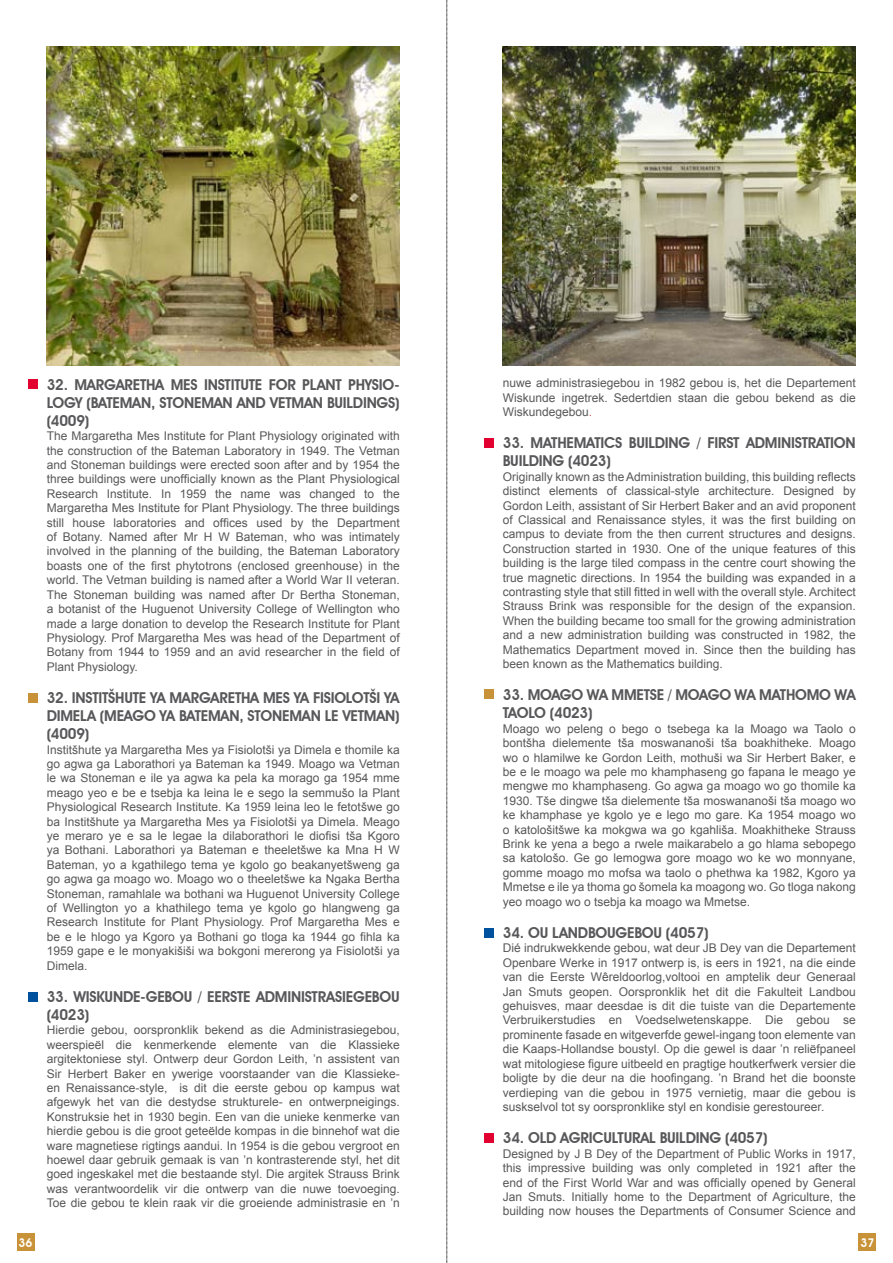
<style>
.page{position:relative;width:893px;height:1263px;background:#fff}
.page>*{position:absolute;margin:0;border:0;box-sizing:border-box;transform-origin:0 0}
.t1{font:600 15px/18px "Avant Garde IT Cby BT";letter-spacing:-.015em;color:#58585a}
.t2{font:12px/14.4px "Arial";color:#58585a;text-align:justify}
.t3{font:600 12px "Avant Garde IT Cby BT";color:#fff}
.s1{color:#e8524d}
</style>
<div class="page">
<div style="left:17px;top:1234px;width:17px;height:17px;background:#c89338"></div>
<div style="left:859px;top:1234px;width:17px;height:17px;background:#c89338"></div>
<svg style="left:447px;top:0;width:1px;height:1263px"></svg>
<img style="left:47px;top:47px;width:353px;height:319px">
<img style="left:503px;top:47px;width:353px;height:319px">
<div style="left:29px;top:379px;width:9px;height:9px;background:#e20030"></div>
<div style="left:29px;top:992px;width:9px;height:9px;background:#00519e"></div>
<div style="left:29px;top:693px;width:9px;height:9px;background:#c89338"></div>
<div style="left:485px;top:438px;width:9px;height:9px;background:#e20030"></div>
<div style="left:485px;top:690px;width:9px;height:9px;background:#c89338"></div>
<div style="left:485px;top:928px;width:9px;height:9px;background:#00519e"></div>
<div style="left:485px;top:1133px;width:9px;height:9px;background:#e20030"></div>
<p class="t1" style="left:47px;top:375px;width:354px;text-align:justify">32 . MARGARETHA MES INSTITUTE FOR PLANT PHYSIO-LOGY (BATEMAN, STONEMAN AND VETMAN BUILDINGS) (4009)</p>
<p class="t2" style="left:47px;top:429px;width:354px">The Margaretha Mes Institute for Plant Physiology originated with the construction of the Bateman Laboratory in 1949. The Vetman and Stoneman buildings were erected soon after and by 1954 the three buildings were unofficially known as the Plant Physiological Research Institute. In 1959 the name was changed to the Margaretha Mes Institute for Plant Physiology. The three buildings still house laboratories and offices used by the Department of Botany. Named after Mr H W Bateman, who was intimately involved in the planning of the building, the Bateman Laboratory boasts one of the first phytotrons (enclosed greenhouse) in the world. The Vetman building is named after a World War II veteran.<br>The Stoneman building was named after Dr Bertha Stoneman, a botanist of the Huguenot University College of Wellington who made a large donation to develop the Research Institute for Plant Physiology. Prof Margaretha Mes was head of the Department of Botany from 1944 to 1959 and an avid researcher in the field of Plant Physiology.</p>
<p class="t1" style="left:47px;top:689px;width:354px;text-align:justify">32 . INSTITŠHUTE YA MARGARETHA MES YA FISIOLOTŠI YA DIMELA (MEAGO YA BATEMAN, STONEMAN LE VETMAN) (4009)</p>
<p class="t2" style="left:47px;top:742px;width:354px">Institšhute ya Margaretha Mes ya Fisiolotši ya Dimela e thomile ka go agwa ga Laborathori ya Bateman ka 1949. Moago wa Vetman le wa Stoneman e ile ya agwa ka pela ka morago ga 1954 mme meago yeo e be e tsebja ka leina le e sego la semmušo la Plant Physiological Research Institute. Ka 1959 leina leo le fetotšwe go ba Institšhute ya Margaretha Mes ya Fisiolotši ya Dimela. Meago ye meraro ye e sa le legae la dilaborathori le diofisi tša Kgoro ya Bothani. Laborathori ya Bateman e theeletšwe ka Mna H W Bateman, yo a kgathilego tema ye kgolo go beakanyetšweng ga go agwa ga moago wo. Moago wo o theeletšwe ka Ngaka Bertha Stoneman, ramahlale wa bothani wa Huguenot University College of Wellington yo a khathilego tema ye kgolo go hlangweng ga Research Institute for Plant Physiology. Prof Margaretha Mes e be e le hlogo ya Kgoro ya Bothani go tloga ka 1944 go fihla ka 1959 gape e le monyakišiši wa bokgoni mererong ya Fisiolotši ya Dimela.</p>
<p class="t1" style="left:47px;top:987px;width:354px">33 . WISKUNDE-GEBOU / EERSTE ADMINISTRASIEGEBOU (4023)</p>
<p class="t2" style="left:47px;top:1023px;width:354px">Hierdie gebou, oorspronklik bekend as die Administrasiegebou, weerspieël die kenmerkende elemente van die Klassieke argitektoniese styl. Ontwerp deur Gordon Leith, ’n assistent van Sir Herbert Baker en ywerige voorstaander van die Klassieke&shy;en Renaissance-style, is dit die eerste gebou op kampus wat afgewyk het van die destydse strukturele- en ontwerpneigings.<br>Konstruksie het in 1930 begin. Een van die unieke kenmerke van hierdie gebou is die groot geteëlde kompas in die binnehof wat die ware magnetiese rigtings aandui. In 1954 is die gebou vergroot en hoewel daar gebruik gemaak is van ’n kontrasterende styl, het dit goed ingeskakel met die bestaande styl. Die argitek Strauss Brink was verantwoordelik vir die ontwerp van die nuwe toevoeging.<br>Toe die gebou te klein raak vir die groeiende administrasie en ’n</p>
<p class="t2" style="left:503px;top:376px;width:354px">nuwe administrasiegebou in 1982 gebou is, het die Departement Wiskunde ingetrek. Sedertdien staan die gebou bekend as die Wiskundegebou<span class="s1">.</span></p>
<p class="t1" style="left:503px;top:434px;width:354px">33 . MATHEMATICS BUILDING / FIRST ADMINISTRATION<br>BUILDING (4023)</p>
<p class="t2" style="left:503px;top:469px;width:354px">Originally known as the Administration building, this building reflects distinct elements of classical-style architecture. Designed by Gordon Leith, assistant of Sir Herbert Baker and an avid proponent of Classical and Renaissance styles, it was the first building on campus to deviate from the then current structures and designs.<br>Construction started in 1930. One of the unique features of this building is the large tiled compass in the centre court showing the true magnetic directions. In 1954 the building was expanded in a contrasting style that still fitted in well with the overall style. Architect Strauss Brink was responsible for the design of the expansion.<br>When the building became too small for the growing administration and a new administration building was constructed in 1982, the Mathematics Department moved in. Since then the building has been known as the Mathematics building.</p>
<p class="t1" style="left:503px;top:686px;width:354px">33 . MOAGO WA MMETSE / MOAGO WA MATHOMO WA<br>TAOLO (4023)</p>
<p class="t2" style="left:503px;top:721px;width:354px">Moago wo peleng o bego o tsebega ka la Moago wa Taolo o bontšha dielemente tša moswananoši tša boakhitheke. Moago wo o hlamilwe ke Gordon Leith, mothuši wa Sir Herbert Baker, e be e le moago wa pele mo khamphaseng go fapana le meago ye mengwe mo khamphaseng. Go agwa ga moago wo go thomile ka 1930. Tše dingwe tša dielemente tša moswananoši tša moago wo ke khamphase ye kgolo ye e lego mo gare. Ka 1954 moago wo o katološitšwe ka mokgwa wa go kgahliša. Moakhitheke Strauss Brink ke yena a bego a rwele maikarabelo a go hlama sebopego sa katološo. Ge go lemogwa gore moago wo ke wo monnyane, gomme moago mo mofsa wa taolo o phethwa ka 1982, Kgoro ya Mmetse e ile ya thoma go šomela ka moagong wo. Go tloga nakong yeo moago wo o tsebja ka moago wa Mmetse.</p>
<p class="t1" style="left:503px;top:924px;width:207px">34 . OU LANDBOUGEBOU (4057)</p>
<p class="t2" style="left:503px;top:941px;width:354px">Dié indrukwekkende gebou, wat deur JB Dey van die Departement Openbare Werke in 1917 ontwerp is, is eers in 1921, na die einde van die Eerste Wêreldoorlog,voltooi en amptelik deur Generaal Jan Smuts geopen. Oorspronklik het dit die Fakulteit Landbou gehuisves, maar deesdae is dit die tuiste van die Departemente Verbruikerstudies en Voedselwetenskappe. Die gebou se prominente fasade en witgeverfde gewel-ingang toon elemente van die Kaaps-Hollandse boustyl. Op die gewel is daar ’n reliëfpaneel wat mitologiese figure uitbeeld en pragtige houtkerfwerk versier die boligte by die deur na die hoofingang. ’n Brand het die boonste verdieping van die gebou in 1975 vernietig, maar die gebou is suskselvol tot sy oorspronklike styl en kondisie gerestoureer.</p>
<p class="t1" style="left:503px;top:1129px;width:266px">34 . OLD AGRICULTURAL BUILDING (4057)</p>
<p class="t2" style="left:503px;top:1146px;width:354px">Designed by J B Dey of the Department of Public Works in 1917, this impressive building was only completed in 1921 after the end of the First World War and was officially opened by General Jan Smuts. Initially home to the Department of Agriculture, the building now houses the Departments of Consumer Science and</p>
<p class="t3" style="left:19px;top:1235px;width:8px">36</p>
<p class="t3" style="left:860px;top:1235px;width:8px">37</p>
</div>
